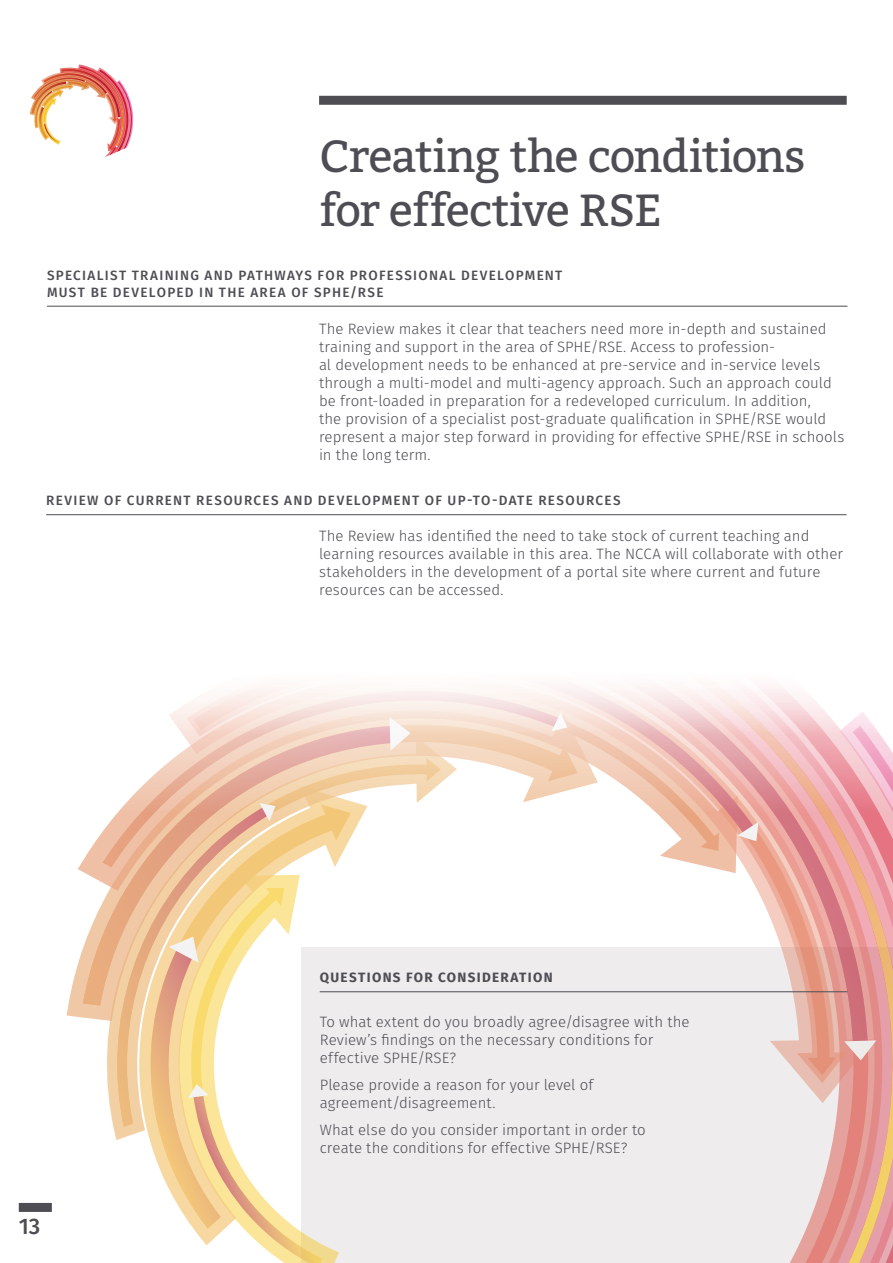
<style>
.page{position:relative;width:893px;height:1263px;background:#fff}
.page>*{position:absolute;margin:0;border:0;box-sizing:border-box;transform-origin:0 0}
.t1{font:45px/54px "Bitter";letter-spacing:-.03em;color:#4e4d53}
.t2{font:500 22.5px "Fira Sans";color:#4e4d53}
.t3{font:300 15px/18px "Fira Sans";color:#4e4d53}
.t4{font:500 13.5px/16.5px "Fira Sans";letter-spacing:.095em;color:#4e4d53}
.t5{font:700 13.5px "Fira Sans";letter-spacing:.095em;color:#4e4d53}
</style>
<div class="page">
<div style="left:319px;top:96px;width:528px;height:9px;background:#4e4d53"></div>
<div style="left:19px;top:1203px;width:33px;height:9px;background:#4e4d53"></div>
<img style="left:30px;top:64px;width:104px;height:94px">
<svg style="left:67px;top:949px;width:34px;height:71px"></svg>
<svg style="left:140px;top:1127px;width:210px;height:101px;background:#f0eeee"></svg>
<div style="left:380px;top:1045px;width:137px;height:218px;background:#eeecec"></div>
<svg style="left:145px;top:1005px;width:177px;height:258px"></svg>
<svg style="left:101px;top:1005px;width:167px;height:122px"></svg>
<svg style="left:83px;top:831px;width:267px;height:174px"></svg>
<svg style="left:103px;top:700px;width:247px;height:167px"></svg>
<svg style="left:194px;top:688px;width:156px;height:146px;background:#f2d0b9"></svg>
<svg style="left:350px;top:690px;width:167px;height:355px"></svg>
<svg style="left:517px;top:686px;width:376px;height:577px"></svg>
<hr style="left:47px;top:306px;width:800px;height:1px;background:#4e4d53">
<hr style="left:320px;top:991px;width:527px;height:1px;background:#4e4d53">
<hr style="left:46px;top:514px;width:801px;height:1px;background:#4e4d53">
<h1 class="t1" style="left:319px;top:128px;width:488px">Creating the conditions for effective RSE</h1>
<p class="t4" style="left:47px;top:267px;width:517px">SPECIALIST TRAINING AND PATHWAYS FOR PROFESSIONAL DEVELOPMENT<br>MUST BE DEVELOPED IN THE AREA OF SPHE/RSE</p>
<p class="t3" style="left:319px;top:320px;width:527px">The Review makes it clear that teachers need more in-depth and sustained training and support in the area of SPHE/RSE. Access to profession-<br>al development needs to be enhanced at pre-service and in-service levels through a multi-model and multi-agency approach. Such an approach could be front-loaded in preparation for a redeveloped curriculum. In addition,<br>the provision of a specialist post-graduate qualification in SPHE/RSE would represent a major step forward in providing for effective SPHE/RSE in schools in the long term.</p>
<p class="t4" style="left:46px;top:492px;width:576px">REVIEW OF CURRENT RESOURCES AND DEVELOPMENT OF UP-TO-DATE RESOURCES</p>
<p class="t3" style="left:319px;top:527px;width:525px">The Review has identified the need to take stock of current teaching and learning resources available in this area. The NCCA will collaborate with other stakeholders in the development of a portal site where current and future resources can be accessed.</p>
<h2 class="t2" style="left:19px;top:1208px;width:23px">13</h2>
<p class="t5" style="left:320px;top:966px;width:234px">QUESTIONS FOR CONSIDERATION</p>
<p class="t3" style="left:320px;top:1013px;width:371px">To what extent do you broadly agree/disagree with the<br>Review’s findings on the necessary conditions for effective SPHE/RSE?</p>
<p class="t3" style="left:320px;top:1076px;width:275px">Please provide a reason for your level of agreement/disagreement.</p>
<p class="t3" style="left:320px;top:1121px;width:328px">What else do you consider important in order to create the conditions for effective SPHE/RSE?</p>
</div>
